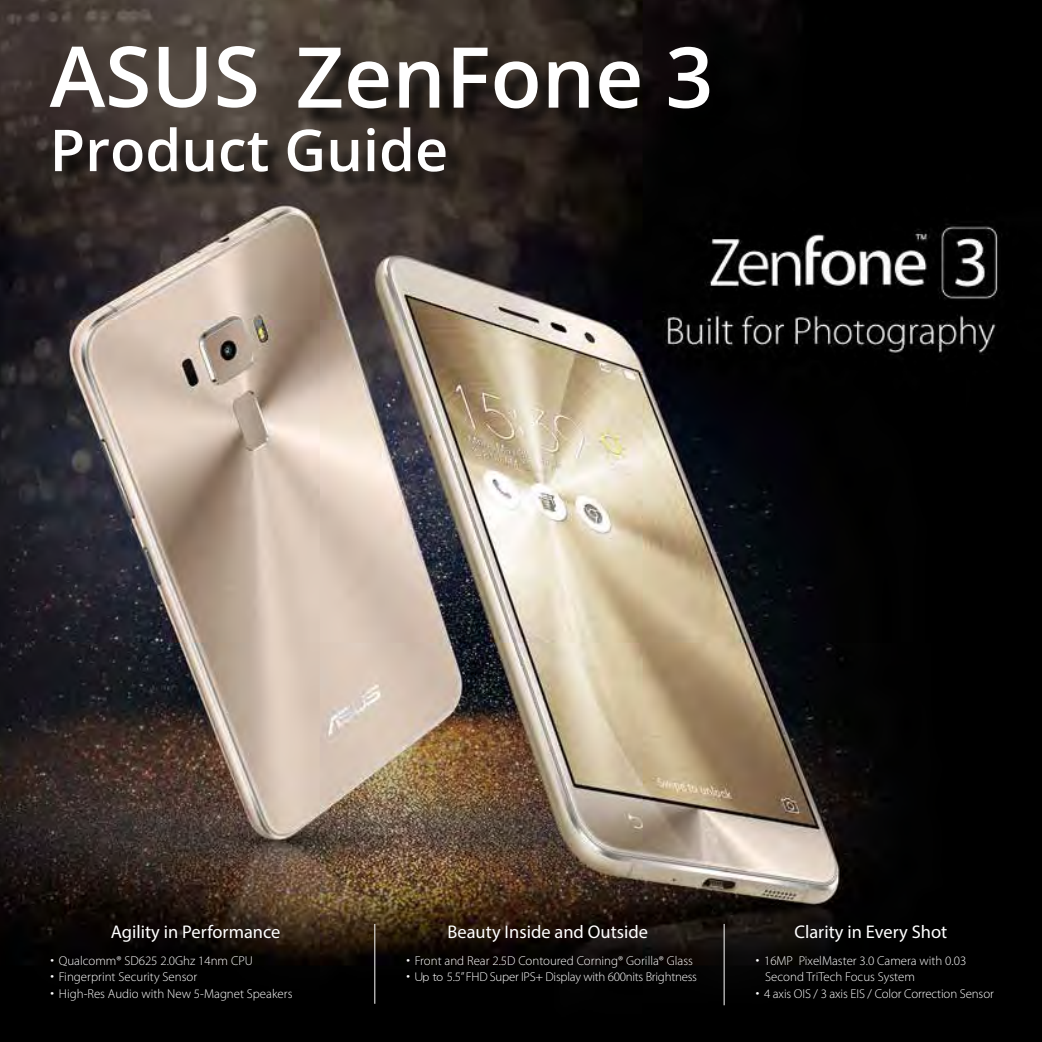
<style>
.page{position:relative;width:1042px;height:1042px;background:#fff}
.page>*{position:absolute;margin:0;border:0;box-sizing:border-box;transform-origin:0 0}
.t1{font:600 84px "Open Sans";color:#fff}
.t2{font:600 57.75px "Open Sans";color:#fff}
.t3{font:18.38px "Myriad Pro";color:#fff}
.t4{font:300 12.95px/16.6px "Myriad Pro";color:#fff}
.s1{font-family:"DF Hei Std W3";font-weight:400}
</style>
<div class="page">
<img style="left:0;top:0;width:1042px;height:1042px">
<hr style="left:374px;top:924px;width:1px;height:80px;background:#fff">
<hr style="left:724px;top:924px;width:1px;height:81px;background:#fff">
<div style="left:58px;top:130px;width:409px;height:63px;background:#000;opacity:.75"></div>
<div style="left:302px;top:50px;width:429px;height:80px;background:#000;opacity:.75"></div>
<h1 class="t1" style="left:50px;top:19px;width:665px">ASUS ZenFone 3</h1>
<h2 class="t2" style="left:50px;top:111px;width:400px">Product Guide</h2>
<h3 class="t3" style="left:111px;top:920px;width:171px">Agility in Performance</h3>
<h3 class="t3" style="left:447px;top:920px;width:202px">Beauty Inside and Outside</h3>
<h3 class="t3" style="left:794px;top:920px;width:154px">Clarity in Every Shot</h3>
<p class="t4" style="left:751px;top:952px;width:217px"><span class="s1">˙</span>16MP PixelMaster 3.0 Camera with 0.03</p>
<p class="t4" style="left:765px;top:968px;width:151px">Second TriTech Focus System</p>
<p class="t4" style="left:751px;top:985px;width:244px"><span class="s1">˙</span>4 axis OIS / 3 axis EIS / Color Correction Sensor</p>
<p class="t4" style="left:46px;top:952px;width:248px"><span class="s1">˙</span>Qualcomm® SD625 2.0Ghz 14nm CPU <span class="s1">˙</span>Fingerprint Security Sensor<br><span class="s1">˙</span>High-Res Audio with New 5-Magnet Speakers</p>
<p class="t4" style="left:402px;top:952px;width:297px"><span class="s1">˙</span>Front and Rear 2.5D Contoured Corning® Gorilla® Glass <span class="s1">˙Up to</span> 5.5” FHD Super IPS+ Display with 600nits Brightness</p>
</div>
